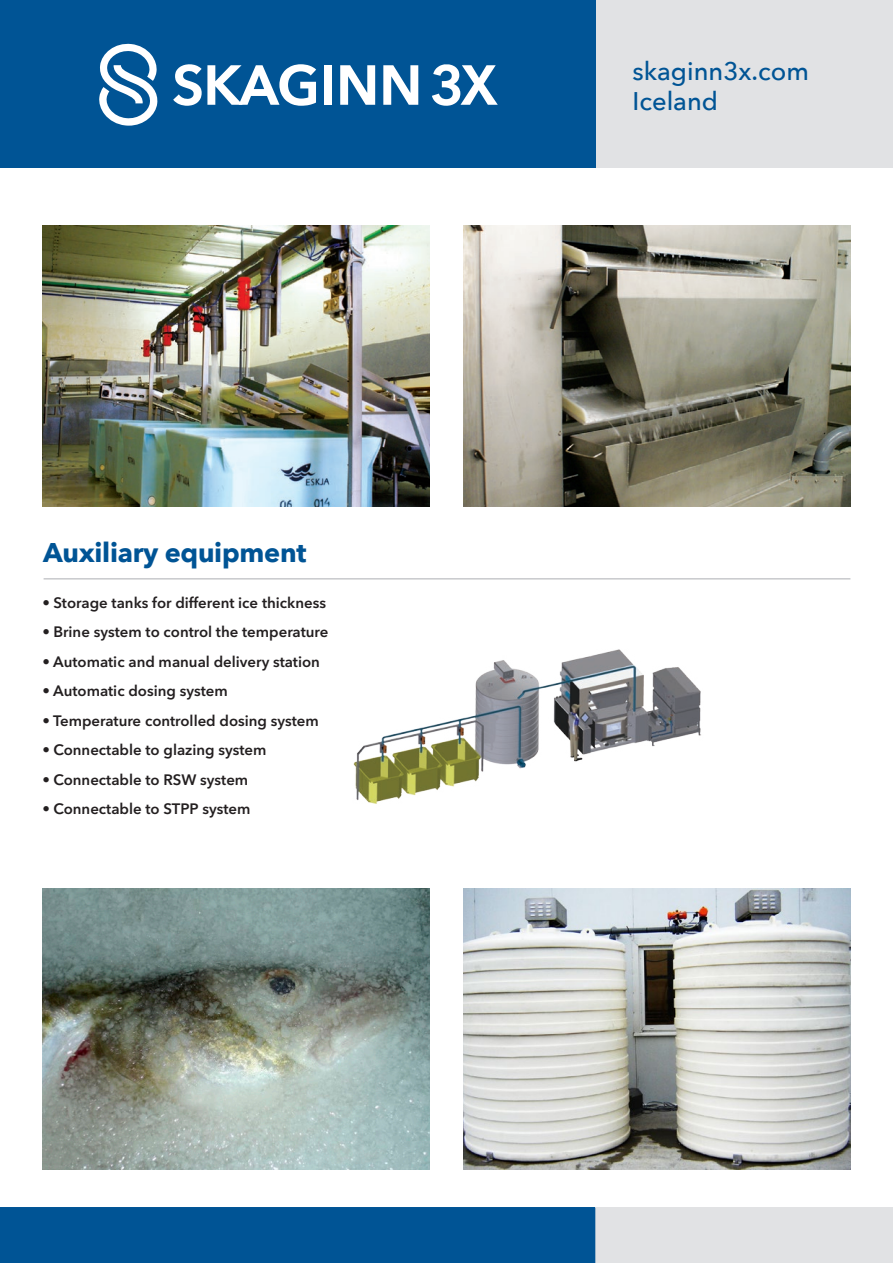
<style>
.page{position:relative;width:893px;height:1263px;background:#fff}
.page>*{position:absolute;margin:0;border:0;box-sizing:border-box;transform-origin:0 0}
.t1{font:700 27px "Avenir Next";letter-spacing:-.01em;color:#005495}
.t2{font:500 25.5px/30px "Avenir Next";color:#005495}
.t3{font:600 15px "Avenir Next LT Pro";color:#231f20}
</style>
<div class="page">
<img style="left:353px;top:649px;width:348px;height:155px">
<img style="left:43px;top:225px;width:386px;height:281px">
<img style="left:463px;top:225px;width:387px;height:281px">
<img style="left:43px;top:889px;width:386px;height:280px">
<img style="left:463px;top:889px;width:387px;height:280px">
<div style="left:595px;top:0;width:298px;height:167px;background:#e1e2e4"></div>
<div style="left:595px;top:1208px;width:298px;height:55px;background:#e1e2e4"></div>
<div style="left:0;top:0;width:595px;height:167px;background:#005495"></div>
<div style="left:0;top:1208px;width:595px;height:55px;background:#005495"></div>
<svg style="left:99px;top:43px;width:59px;height:83px"></svg>
<svg style="left:173px;top:64px;width:143px;height:42px"></svg>
<div style="left:324px;top:65px;width:8px;height:40px;background:#fff"></div>
<svg style="left:340px;top:65px;width:35px;height:40px"></svg>
<svg style="left:383px;top:65px;width:35px;height:40px"></svg>
<svg style="left:432px;top:64px;width:66px;height:42px"></svg>
<hr style="left:44px;top:578px;width:806px;height:1px;background:#b2b3b7">
<h1 class="t1" style="left:43px;top:529px;width:265px">Auxiliary equipment</h1>
<p class="t3" style="left:43px;top:593px;width:285px">• Storage tanks for different ice thickness</p>
<p class="t3" style="left:43px;top:623px;width:287px">• Brine system to control the temperature</p>
<p class="t3" style="left:43px;top:652px;width:279px">• Automatic and manual delivery station</p>
<p class="t3" style="left:43px;top:682px;width:187px">• Automatic dosing system</p>
<p class="t3" style="left:43px;top:711px;width:278px">• Temperature controlled dosing system</p>
<p class="t3" style="left:43px;top:741px;width:226px">• Connectable to glazing system</p>
<p class="t3" style="left:43px;top:770px;width:207px">• Connectable to RSW system</p>
<p class="t3" style="left:43px;top:800px;width:210px">• Connectable to STPP system</p>
<h2 class="t2" style="left:632px;top:55px;width:178px">skaginn3x.com<br>Iceland</h2>
</div>
